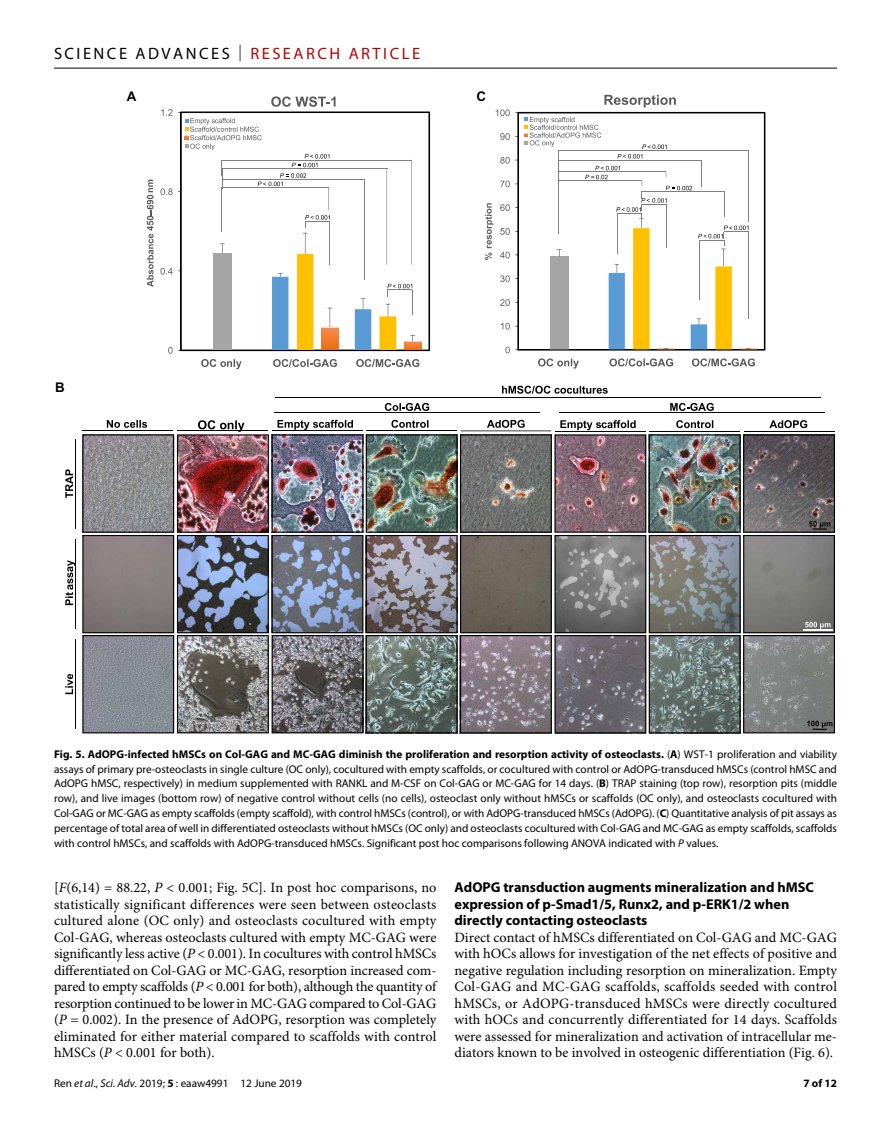
<style>
.page{position:relative;width:891px;height:1134px;background:#fff}
.page>*{position:absolute;margin:0;border:0;box-sizing:border-box;transform-origin:0 0}
.t1{font:16.5px "Myriad Pro";letter-spacing:.15em;color:#000}
.t2{font:14.25px/16.5px "Minion Pro";color:#000;text-align:justify}
.t3{font:700 14.25px/16.5px "Myriad Pro";color:#000}
.t4{font:700 13.35px "Arial";color:#000}
.t5{font:11.25px/15px "Myriad Pro";color:#000;text-align:justify}
.t6{font:700 11.25px "Myriad Pro";color:#000}
.s1{font-weight:300}
.s2{color:#b10508}
.s3{font-weight:700}
.s4{font-style:italic}
</style>
<div class="page">
<hr style="left:54px;top:68px;width:783px;height:1px;background:#000">
<svg style="left:180px;top:112px;width:250px;height:239px"></svg>
<div style="left:213px;top:253px;width:19px;height:97px;background:#a5a5a5"></div>
<svg style="left:220px;top:243px;width:5px;height:10px"></svg>
<hr style="left:181px;top:112px;width:1px;height:238px;background:#000">
<hr style="left:181px;top:350px;width:248px;height:1px;background:#000">
<svg style="left:168px;top:347px;width:13px;height:7px"></svg>
<svg style="left:161px;top:268px;width:20px;height:7px"></svg>
<svg style="left:161px;top:188px;width:20px;height:7px"></svg>
<svg style="left:273px;top:359px;width:64px;height:8px"></svg>
<svg style="left:356px;top:359px;width:63px;height:8px"></svg>
<svg style="left:147px;top:180px;width:7px;height:107px"></svg>
<svg style="left:271px;top:96px;width:65px;height:11px"></svg>
<hr style="left:221px;top:160px;width:191px;height:1px;background:#7f7f7f">
<hr style="left:411px;top:160px;width:1px;height:105px;background:#7f7f7f">
<hr style="left:221px;top:188px;width:1px;height:43px;background:#7f7f7f">
<hr style="left:221px;top:188px;width:108px;height:1px;background:#7f7f7f">
<hr style="left:222px;top:179px;width:142px;height:1px;background:#7f7f7f">
<svg style="left:221px;top:161px;width:2px;height:27px"></svg>
<hr style="left:222px;top:169px;width:166px;height:1px;background:#7f7f7f">
<hr style="left:387px;top:169px;width:1px;height:96px;background:#7f7f7f">
<svg style="left:517px;top:112px;width:248px;height:239px"></svg>
<hr style="left:518px;top:113px;width:1px;height:237px;background:#000">
<hr style="left:518px;top:349px;width:247px;height:1px;background:#000">
<svg style="left:505px;top:347px;width:13px;height:6px"></svg>
<svg style="left:501px;top:323px;width:17px;height:7px"></svg>
<svg style="left:500px;top:299px;width:18px;height:7px"></svg>
<svg style="left:500px;top:275px;width:18px;height:7px"></svg>
<svg style="left:500px;top:252px;width:18px;height:6px"></svg>
<svg style="left:500px;top:228px;width:18px;height:7px"></svg>
<svg style="left:500px;top:204px;width:18px;height:7px"></svg>
<svg style="left:500px;top:181px;width:18px;height:6px"></svg>
<svg style="left:500px;top:157px;width:18px;height:7px"></svg>
<svg style="left:500px;top:133px;width:18px;height:7px"></svg>
<svg style="left:496px;top:109px;width:22px;height:7px"></svg>
<svg style="left:538px;top:358px;width:135px;height:11px"></svg>
<svg style="left:692px;top:358px;width:63px;height:8px"></svg>
<svg style="left:604px;top:95px;width:72px;height:13px"></svg>
<svg style="left:65px;top:469px;width:8px;height:29px"></svg>
<hr style="left:75px;top:439px;width:1px;height:89px;background:#000">
<svg style="left:65px;top:560px;width:10px;height:45px"></svg>
<hr style="left:75px;top:539px;width:1px;height:90px;background:#000">
<svg style="left:65px;top:674px;width:8px;height:20px"></svg>
<hr style="left:75px;top:639px;width:1px;height:90px;background:#000">
<svg style="left:385px;top:403px;width:44px;height:8px"></svg>
<svg style="left:670px;top:403px;width:44px;height:8px"></svg>
<hr style="left:274px;top:412px;width:266px;height:1px;background:#000">
<hr style="left:559px;top:412px;width:266px;height:1px;background:#000">
<hr style="left:275px;top:397px;width:545px;height:1px;background:#000">
<svg style="left:161px;top:109px;width:101px;height:41px"></svg>
<svg style="left:524px;top:117px;width:233px;height:233px"></svg>
<svg style="left:292px;top:154px;width:37px;height:13px"></svg>
<svg style="left:258px;top:173px;width:163px;height:177px"></svg>
<svg style="left:485px;top:203px;width:9px;height:57px"></svg>
<svg style="left:201px;top:359px;width:41px;height:10px"></svg>
<svg style="left:502px;top:386px;width:106px;height:8px"></svg>
<img style="left:82px;top:420px;width:753px;height:313px">
<p class="t1" style="left:54px;top:40px;width:368px">SCIENCE ADVANCES <span class="s1">|</span> <span class="s2">RESEARCH ARTICLE</span></p>
<p class="t4" style="left:127px;top:89px;width:11px">A</p>
<p class="t4" style="left:477px;top:89px;width:11px">C</p>
<p class="t4" style="left:55px;top:380px;width:11px">B</p>
<p class="t5" style="left:54px;top:746px;width:785px"><span class="s3">Fig. 5. AdOPG-infected hMSCs on Col-GAG and MC-GAG diminish the proliferation and resorption activity of osteoclasts.</span> (<span class="s3">A</span>) WST-1 proliferation and viability assays of primary pre-osteoclasts in single culture (OC only), cocultured with empty scaffolds, or cocultured with control or AdOPG-transduced hMSCs (control hMSC and AdOPG hMSC, respectively) in medium supplemented with RANKL and M-CSF on Col-GAG or MC-GAG for 14 days. (<span class="s3">B</span>) TRAP staining (top row), resorption pits (middle row), and live images (bottom row) of negative control without cells (no cells), osteoclast only without hMSCs or scaffolds (OC only), and osteoclasts cocultured with Col-GAG or MC-GAG as empty scaffolds (empty scaffold), with control hMSCs (control), or with AdOPG-transduced hMSCs (AdOPG). (<span class="s3">C</span>) Quantitative analysis of pit assays as percentage of total area of well in differentiated osteoclasts without hMSCs (OC only) and osteoclasts cocultured with Col-GAG and MC-GAG as empty scaffolds, scaffolds with control hMSCs, and scaffolds with AdOPG-transduced hMSCs. Significant post hoc comparisons following ANOVA indicated with <span class="s4">P</span> values.</p>
<p class="t2" style="left:54px;top:881px;width:384px">[<span class="s4">F</span>(6,14) = 88.22, <span class="s4">P</span> &lt; 0.001; Fig. 5C]. In post hoc comparisons, no statistically significant differences were seen between osteoclasts cultured alone (OC only) and osteoclasts cocultured with empty Col-GAG, whereas osteoclasts cultured with empty MC-GAG were significantly less active (<span class="s4">P</span> &lt; 0.001). In cocultures with control hMSCs differentiated on Col-GAG or MC-GAG, resorption increased com&shy;pared to empty scaffolds (<span class="s4">P</span> &lt; 0.001 for both), although the quantity of resorption continued to be lower in MC-GAG compared to Col-GAG (<span class="s4">P</span> = 0.002). In the presence of AdOPG, resorption was completely eliminated for either material compared to scaffolds with control hMSCs (<span class="s4">P</span> &lt; 0.001 for both).</p>
<p class="t3" style="left:454px;top:878px;width:361px">AdOPG transduction augments mineralization and hMSC expression of p-Smad1/5, Runx2, and p-ERK1/2 when directly contacting osteoclasts</p>
<p class="t2" style="left:454px;top:931px;width:384px">Direct contact of hMSCs differentiated on Col-GAG and MC-GAG with hOCs allows for investigation of the net effects of positive and negative regulation including resorption on mineralization. Empty Col-GAG and MC-GAG scaffolds, scaffolds seeded with control hMSCs, or AdOPG-transduced hMSCs were directly cocultured with hOCs and concurrently differentiated for 14 days. Scaffolds were assessed for mineralization and activation of intracellular me&shy;diators known to be involved in osteogenic differentiation (Fig. 6).</p>
<p class="t5" style="left:54px;top:1076px;width:250px">Ren <span class="s4">et al</span>., <span class="s4">Sci. Adv.</span> 2019; <span class="s3">5</span> : eaaw4991 12 June 2019</p>
<p class="t6" style="left:803px;top:1074px;width:35px">7 of 12</p>
</div>
